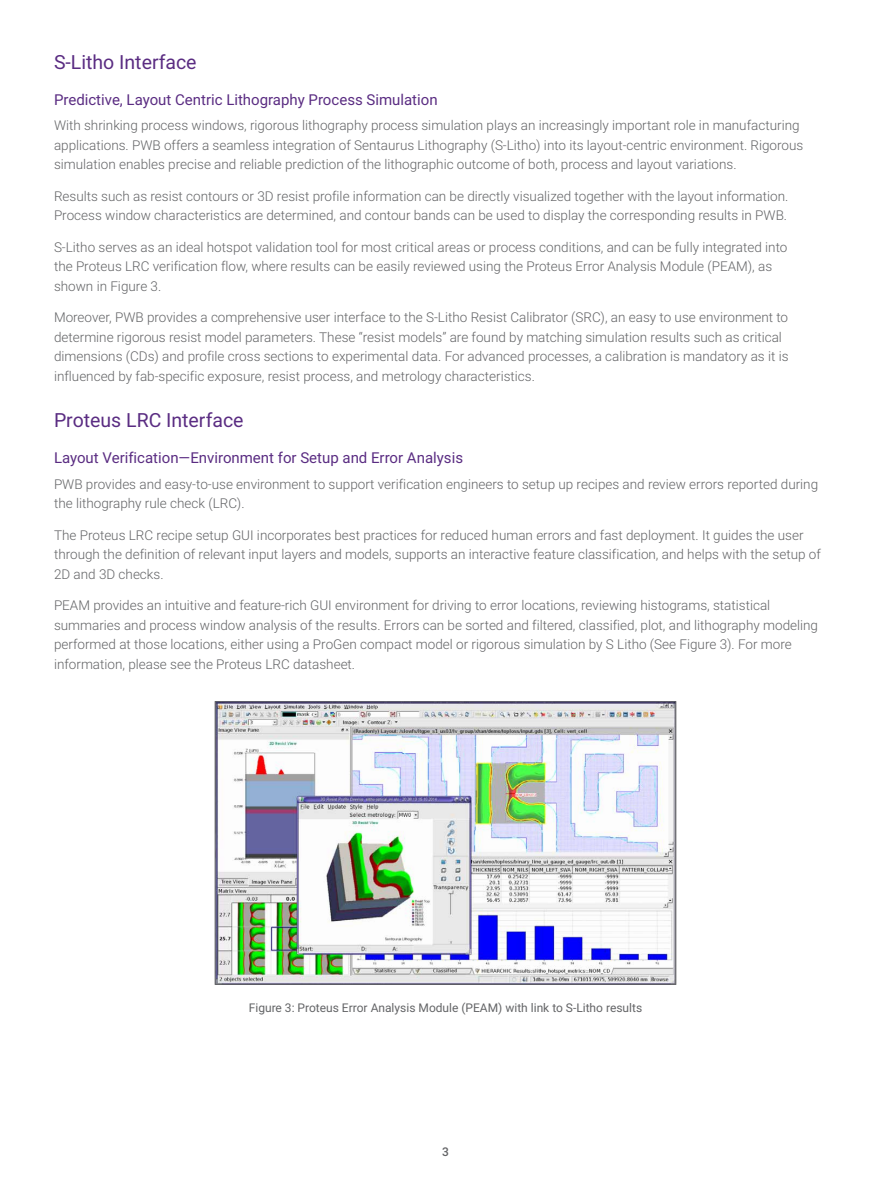
<style>
.page{position:relative;width:891px;height:1188px;background:#fff}
.page>*{position:absolute;margin:0;border:0;box-sizing:border-box;transform-origin:0 0}
.HEADING_1{font:19.5px "Roboto";color:#5a2c82}
.HEADING_2{font:15px "Roboto";color:#5a2c82}
.BODY_COPY{font:300 13.5px/19.5px "Roboto";color:#636466}
.FIGURE_CAPTION{font:12px "Roboto";color:#636466}
.t1{font:500 12px "Roboto";color:#636466}
</style>
<div class="page">
<img style="left:217px;top:703px;width:457px;height:280px">
<div style="left:215px;top:701px;width:461px;height:284px;border:1px solid #636466"></div>
<p class="HEADING_1" style="left:54px;top:48px;width:144px">S-Litho Interface</p>
<p class="HEADING_2" style="left:54px;top:89px;width:385px">Predictive, Layout Centric Lithography Process Simulation</p>
<p class="BODY_COPY" style="left:54px;top:115px;width:751px">With shrinking process windows, rigorous lithography process simulation plays an increasingly important role in manufacturing applications. PWB offers a seamless integration of Sentaurus Lithography (S-Litho) into its layout-centric environment. Rigorous simulation enables precise and reliable prediction of the lithographic outcome of both, process and layout variations.</p>
<p class="BODY_COPY" style="left:54px;top:186px;width:736px">Results such as resist contours or 3D resist profile information can be directly visualized together with the layout information.<br>Process window characteristics are determined, and contour bands can be used to display the corresponding results in PWB.</p>
<p class="BODY_COPY" style="left:54px;top:237px;width:735px">S-Litho serves as an ideal hotspot validation tool for most critical areas or process conditions, and can be fully integrated into the Proteus LRC verification flow, where results can be easily reviewed using the Proteus Error Analysis Module (PEAM), as shown in Figure 3.</p>
<p class="BODY_COPY" style="left:54px;top:307px;width:736px">Moreover, PWB provides a comprehensive user interface to the S-Litho Resist Calibrator (SRC), an easy to use environment to determine rigorous resist model parameters. These “resist models” are found by matching simulation results such as critical dimensions (CDs) and profile cross sections to experimental data. For advanced processes, a calibration is mandatory as it is influenced by fab-specific exposure, resist process, and metrology characteristics.</p>
<p class="HEADING_1" style="left:54px;top:407px;width:191px">Proteus LRC Interface</p>
<p class="HEADING_2" style="left:54px;top:447px;width:411px">Layout Verification—Environment for Setup and Error Analysis</p>
<p class="BODY_COPY" style="left:54px;top:474px;width:766px">PWB provides and easy-to-use environment to support verification engineers to setup up recipes and review errors reported during the lithography rule check (LRC).</p>
<p class="BODY_COPY" style="left:54px;top:525px;width:768px">The Proteus LRC recipe setup GUI incorporates best practices for reduced human errors and fast deployment. It guides the user through the definition of relevant input layers and models, supports an interactive feature classification, and helps with the setup of<br>2D and 3D checks.</p>
<p class="BODY_COPY" style="left:54px;top:595px;width:766px">PEAM provides an intuitive and feature-rich GUI environment for driving to error locations, reviewing histograms, statistical summaries and process window analysis of the results. Errors can be sorted and filtered, classified, plot, and lithography modeling performed at those locations, either using a ProGen compact model or rigorous simulation by S Litho (See Figure 3). For more information, please see the Proteus LRC datasheet.</p>
<p class="FIGURE_CAPTION" style="left:249px;top:999px;width:395px">Figure 3: Proteus Error Analysis Module (PEAM) with link to S-Litho results</p>
<p class="t1" style="left:442px;top:1144px;width:8px">3</p>
</div>
